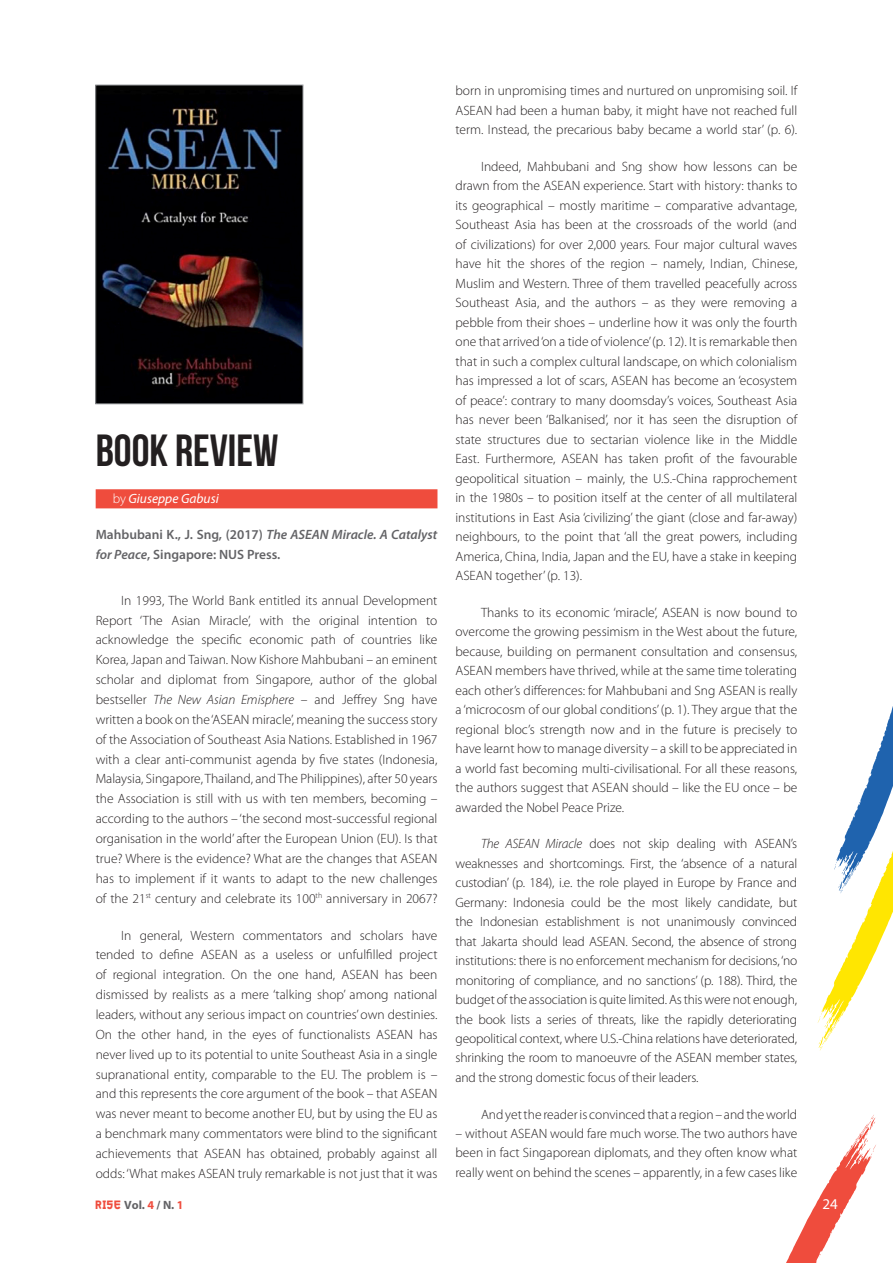
<style>
.page{position:relative;width:893px;height:1263px;background:#fff}
.page>*{position:absolute;margin:0;border:0;box-sizing:border-box;transform-origin:0 0}
.t1{font:45px "Bebas Neue";color:#231f20}
.t2{font:15px "Myriad Pro";color:#fff}
.t3{font:300 13.5px/19.5px "Myriad Pro";color:#231f20;text-align:justify}
.t4{font:600 13.5px/19.8px "Myriad Pro";color:#636366}
.t5{font:italic 13.5px "Myriad Pro";color:#fff}
.t6{font:700 12px "Myriad Pro";color:#636366}
.s1{font-weight:300;font-style:normal}
.s2{font-style:italic}
.s3{font-family:"beton";color:#ef4c3d}
.s4{color:#ef4c3d}
</style>
<div class="page">
<svg style="left:817px;top:706px;width:76px;height:345px"></svg>
<svg style="left:786px;top:1115px;width:90px;height:148px"></svg>
<div style="left:96px;top:489px;width:341px;height:19px;background:#ef4c3d"></div>
<img style="left:97px;top:87px;width:204px;height:315px">
<div style="left:95px;top:85px;width:208px;height:319px;border:1px solid #939598"></div>
<h1 class="t1" style="left:96px;top:425px;width:184px">BOOK REVIEW</h1>
<p class="t5" style="left:113px;top:490px;width:108px"><span class="s1">by</span> Giuseppe Gabusi</p>
<p class="t4" style="left:96px;top:525px;width:343px">Mahbubani K., J. Sng, (2017) <span class="s2">The ASEAN Miracle. A Catalyst for Peace</span>, Singapore: NUS Press.</p>
<p class="t3" style="left:96px;top:590px;width:343px;text-indent:26px">In 1993, The World Bank entitled its annual Development Report ‘The Asian Miracle’, with the original intention to acknowledge the specific economic path of countries like Korea, Japan and Taiwan. Now Kishore Mahbubani – an eminent scholar and diplomat from Singapore, author of the global bestseller <span class="s2">The New Asian Emisphere</span> – and Jeffrey Sng have written a book on the ‘ASEAN miracle’, meaning the success story of the Association of Southeast Asia Nations. Established in 1967 with a clear anti-communist agenda by five states (Indonesia, Malaysia, Singapore, Thailand, and The Philippines), after 50 years the Association is still with us with ten members, becoming – according to the authors – ‘the second most-successful regional organisation in the world’ after the European Union (EU). Is that true? Where is the evidence? What are the changes that ASEAN has to implement if it wants to adapt to the new challenges of the 21<sup>st</sup> century and celebrate its 100<sup>th</sup> anniversary in 2067?</p>
<p class="t3" style="left:96px;top:925px;width:343px;text-indent:26px">In general, Western commentators and scholars have tended to define ASEAN as a useless or unfulfilled project of regional integration. On the one hand, ASEAN has been dismissed by realists as a mere ‘talking shop’ among national leaders, without any serious impact on countries’ own destinies.<br>On the other hand, in the eyes of functionalists ASEAN has never lived up to its potential to unite Southeast Asia in a single supranational entity, comparable to the EU. The problem is – and this represents the core argument of the book – that ASEAN was never meant to become another EU, but by using the EU as a benchmark many commentators were blind to the significant achievements that ASEAN has obtained, probably against all odds: ‘What makes ASEAN truly remarkable is not just that it was</p>
<p class="t3" style="left:455px;top:81px;width:343px">born in unpromising times and nurtured on unpromising soil. If ASEAN had been a human baby, it might have not reached full term. Instead, the precarious baby became a world star’ (p. 6).</p>
<p class="t3" style="left:455px;top:156px;width:343px;text-indent:26px">Indeed, Mahbubani and Sng show how lessons can be drawn from the ASEAN experience. Start with history: thanks to its geographical – mostly maritime – comparative advantage, Southeast Asia has been at the crossroads of the world (and of civilizations) for over 2,000 years. Four major cultural waves have hit the shores of the region – namely, Indian, Chinese, Muslim and Western. Three of them travelled peacefully across Southeast Asia, and the authors – as they were removing a pebble from their shoes – underline how it was only the fourth one that arrived ‘on a tide of violence’ (p. 12). It is remarkable then that in such a complex cultural landscape, on which colonialism has impressed a lot of scars, ASEAN has become an ‘ecosystem of peace’: contrary to many doomsday’s voices, Southeast Asia has never been ‘Balkanised’, nor it has seen the disruption of state structures due to sectarian violence like in the Middle East. Furthermore, ASEAN has taken profit of the favourable geopolitical situation – mainly, the U.S.-China rapprochement in the 1980s – to position itself at the center of all multilateral institutions in East Asia ‘civilizing’ the giant (close and far-away) neighbours, to the point that ‘all the great powers, including America, China, India, Japan and the EU, have a stake in keeping ASEAN together’ (p. 13).</p>
<p class="t3" style="left:455px;top:602px;width:343px;text-indent:26px">Thanks to its economic ‘miracle’, ASEAN is now bound to overcome the growing pessimism in the West about the future, because, building on permanent consultation and consensus, ASEAN members have thrived, while at the same time tolerating each other’s differences: for Mahbubani and Sng ASEAN is really a ‘microcosm of our global conditions’ (p. 1). They argue that the regional bloc’s strength now and in the future is precisely to have learnt how to manage diversity – a skill to be appreciated in a world fast becoming multi-civilisational. For all these reasons, the authors suggest that ASEAN should – like the EU once – be awarded the Nobel Peace Prize.</p>
<p class="t3" style="left:455px;top:834px;width:343px;text-indent:26px"><span class="s2">The ASEAN Miracle</span> does not skip dealing with ASEAN’s weaknesses and shortcomings. First, the ‘absence of a natural custodian’ (p. 184), i.e. the role played in Europe by France and Germany: Indonesia could be the most likely candidate, but the Indonesian establishment is not unanimously convinced that Jakarta should lead ASEAN. Second, the absence of strong institutions: there is no enforcement mechanism for decisions, ‘no monitoring of compliance, and no sanctions’ (p. 188). Third, the budget of the association is quite limited. As this were not enough, the book lists a series of threats, like the rapidly deteriorating geopolitical context, where U.S.-China relations have deteriorated, shrinking the room to manoeuvre of the ASEAN member states, and the strong domestic focus of their leaders.</p>
<p class="t3" style="left:481px;top:1104px;width:318px">And yet the reader is convinced that a region – and the world</p>
<p class="t3" style="left:455px;top:1123px;width:343px">– without ASEAN would fare much worse. The two authors have been in fact Singaporean diplomats, and they often know what really went on behind the scenes – apparently, in a few cases like</p>
<p class="t6" style="left:96px;top:1197px;width:89px"><span class="s3">RISE</span> Vol. <span class="s4">4</span> / N. <span class="s4">1</span></p>
<p class="t2" style="left:822px;top:1195px;width:17px">24</p>
</div>
